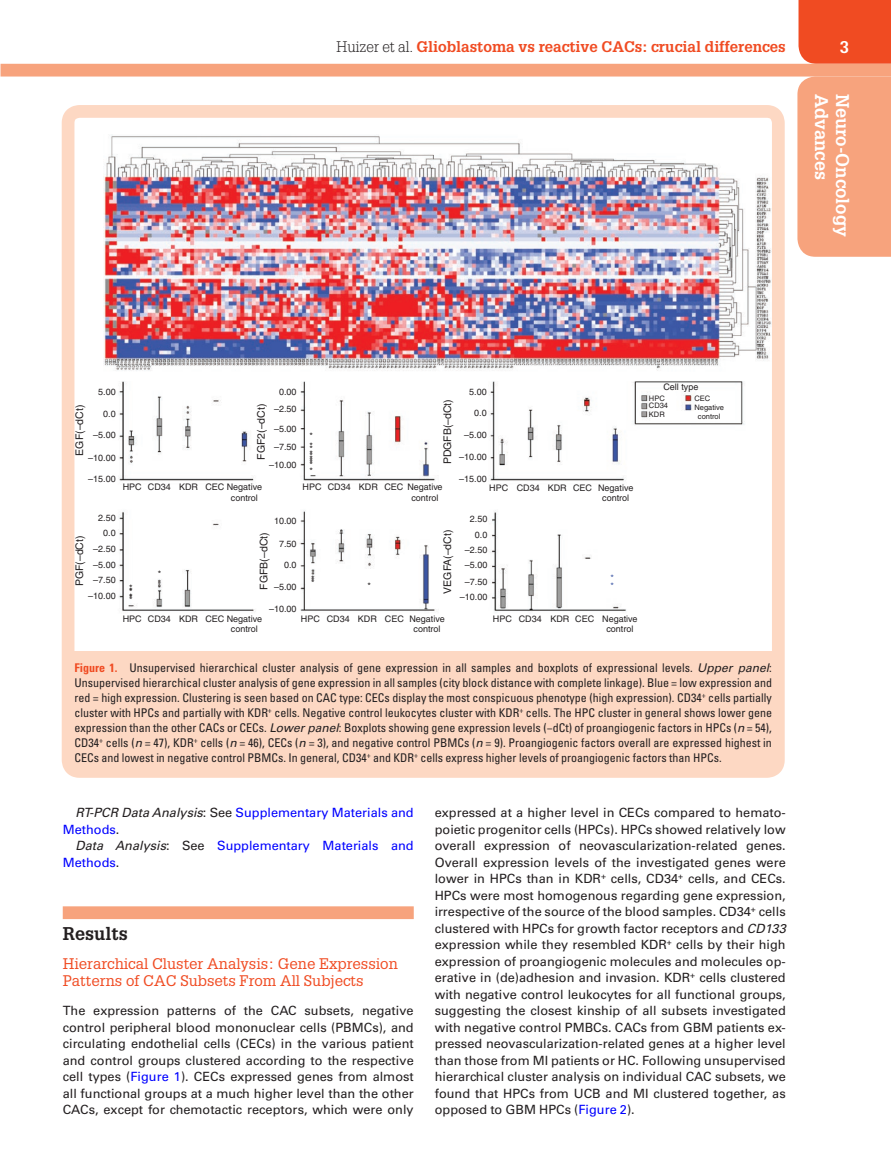
<style>
.page{position:relative;width:891px;height:1175px;background:#fff}
.page>*{position:absolute;margin:0;border:0;box-sizing:border-box;transform-origin:0 0}
.t1{font:700 18px "Glypha LT Std";color:#fff}
.t2{font:700 18px "Glypha LT Std";color:#231f20}
.t3{font:700 16.5px "Glypha LT Std";color:#fff}
.t4{font:15px/16.5px "Glypha LT Std";color:#f04b22}
.t5{font:700 15px "Glypha LT Std";color:#f04b22}
.t6{font:12.75px/16.5px "Univers LT Std";color:#231f20;text-align:justify}
.t7{font:12.75px/16.5px "Univers LT Std";color:#00f}
.t8{font:condensed 12px/15px "Univers LT Std";color:#231f20;text-align:justify}
.t9{font:10.5px "Helvetica";color:#231f20}
.t10{font:9px/10.8px "Helvetica";color:#231f20}
.t11{font:9px/7.6px "Helvetica";color:#3b56a5}
.t12{font:7.5px "Helvetica";color:#231f20}
.s1{font-weight:300;color:#231f20}
.s2{font-weight:700;color:#f04b22}
.s3{font-style:italic;font-stretch:normal}
.s4{font-style:italic;color:#231f20}
.s5{color:#231f20}
.s6{color:#00f}
.s7{font-style:italic}
</style>
<div class="page">
<div style="left:799px;top:0;width:92px;height:64px;background:#f04b22"></div>
<div style="left:1px;top:64px;width:890px;height:12px;background:#f7a37d"></div>
<div style="left:797px;top:76px;width:94px;height:181px;background:#f7a37d"></div>
<div style="left:63px;top:906px;width:351px;height:13px;background:#f7a37d"></div>
<div style="left:65px;top:651px;width:716px;height:118px;background:#fdd8c3"></div>
<img style="left:103px;top:135px;width:668px;height:477px">
<div style="left:62px;top:105px;width:723px;height:672px;border:13px solid #fdd8c3;border-radius:12px"></div>
<p class="t5" style="left:337px;top:37px;width:451px"><span class="s1">Huizer et al.</span> Glioblastoma vs reactive CACs: crucial differences</p>
<p class="t3" style="left:840px;top:37px;width:11px">3</p>
<h1 class="t1" style="left:833px;top:94px;width:88px;rotate:90deg">Advances</h1>
<h1 class="t1" style="left:854px;top:94px;width:145px;rotate:90deg">Neuro-Oncology</h1>
<p class="t10" style="left:98px;top:386px;width:19px">5.00</p>
<p class="t10" style="left:279px;top:386px;width:19px">0.00</p>
<p class="t10" style="left:469px;top:386px;width:19px">5.00</p>
<p class="t10" style="left:663px;top:382px;width:37px">Cell type</p>
<p class="t12" style="left:649px;top:393px;width:17px">HPC</p>
<p class="t12" style="left:695px;top:393px;width:17px">CEC</p>
<p class="t12" style="left:695px;top:402px;width:31px">Negative</p>
<p class="t12" style="left:698px;top:411px;width:24px">control</p>
<p class="t9" style="left:73px;top:455px;width:52px;rotate:-90deg">EGF(–dCt)</p>
<p class="t9" style="left:255px;top:460px;width:58px;rotate:-90deg">FGF2(–dCt)</p>
<p class="t9" style="left:441px;top:464px;width:67px;rotate:-90deg">PDGFB(–dCt)</p>
<p class="t12" style="left:649px;top:401px;width:21px">CD34</p>
<p class="t10" style="left:274px;top:400px;width:24px;line-height:19.2px">–2.50 –5.00</p>
<p class="t10" style="left:474px;top:407px;width:14px">0.0</p>
<p class="t12" style="left:649px;top:410px;width:17px">KDR</p>
<p class="t10" style="left:464px;top:429px;width:24px">–5.00</p>
<p class="t10" style="left:459px;top:451px;width:29px">–10.00</p>
<p class="t10" style="left:459px;top:473px;width:29px">–15.00</p>
<p class="t10" style="left:103px;top:408px;width:14px">0.0</p>
<p class="t10" style="left:93px;top:430px;width:24px">–5.00</p>
<p class="t10" style="left:88px;top:452px;width:29px">–10.00</p>
<p class="t10" style="left:88px;top:473px;width:29px">–15.00</p>
<p class="t10" style="left:98px;top:512px;width:19px">2.50</p>
<p class="t10" style="left:274px;top:515px;width:24px">10.00</p>
<p class="t10" style="left:465px;top:511px;width:24px;line-height:15.3px;text-align:right">2.50<br>0.0 –2.50 –5.00</p>
<p class="t10" style="left:460px;top:574px;width:29px;line-height:15.5px;text-align:center">–7.50 –10.00</p>
<p class="t10" style="left:309px;top:431px;width:5px">* **</p>
<p class="t10" style="left:309px;top:454px;width:5px">****** *</p>
<p class="t10" style="left:269px;top:437px;width:29px;line-height:18.3px;text-align:center">–7.50 –10.00</p>
<p class="t10" style="left:231px;top:482px;width:33px;text-indent:-108px">HPC CD34 KDR CEC Negative control</p>
<p class="t10" style="left:411px;top:482px;width:33px;text-indent:-109px">HPC CD34 KDR CEC Negative control</p>
<p class="t10" style="left:602px;top:482px;width:33px;text-indent:-113px">HPC CD34 KDR CEC Negative control</p>
<p class="t10" style="left:93px;top:525px;width:24px;line-height:15.9px;text-align:justify;text-indent:10px">0.0 –2.50 –5.00</p>
<p class="t10" style="left:88px;top:571px;width:29px;line-height:16.5px;text-align:center">–7.50 –10.00</p>
<p class="t9" style="left:441px;top:593px;width:65px;rotate:-90deg">VEGFA(–dCt)</p>
<p class="t9" style="left:73px;top:586px;width:52px;rotate:-90deg">PGF(–dCt)</p>
<p class="t9" style="left:258px;top:589px;width:59px;rotate:-90deg">FGFB(–dCt)</p>
<p class="t10" style="left:279px;top:538px;width:19px">7.50</p>
<p class="t10" style="left:284px;top:560px;width:14px">0.0</p>
<p class="t10" style="left:274px;top:582px;width:24px">–5.00</p>
<p class="t10" style="left:269px;top:603px;width:29px">–10.00</p>
<p class="t10" style="left:158px;top:568px;width:5px">*</p>
<p class="t11" style="left:610px;top:574px;width:5px">* *</p>
<p class="t10" style="left:311px;top:576px;width:5px">***</p>
<p class="t10" style="left:367px;top:580px;width:5px">*</p>
<p class="t10" style="left:129px;top:584px;width:5px">**</p>
<p class="t10" style="left:129px;top:593px;width:5px">***</p>
<p class="t10" style="left:231px;top:613px;width:33px;text-indent:-83px">CD34 KDR CEC Negative control</p>
<p class="t10" style="left:301px;top:613px;width:145px">HPC CD34 KDR CEC Negative</p>
<p class="t10" style="left:519px;top:613px;width:25px">CD34</p>
<p class="t10" style="left:414px;top:624px;width:29px">control</p>
<p class="t10" style="left:123px;top:613px;width:20px">HPC</p>
<p class="t10" style="left:493px;top:613px;width:20px">HPC</p>
<p class="t10" style="left:606px;top:613px;width:33px;text-indent:-56px">KDR CEC Negative control</p>
<p class="t8" style="left:74px;top:660px;width:699px"><span class="s2">Figure 1.</span> Unsupervised hierarchical cluster analysis of gene expression in all samples and boxplots of expressional levels. <span class="s3">Upper panel</span>:<br>Unsupervised hierarchical cluster analysis of gene expression in all samples (city block distance with complete linkage). Blue = low expression and red = high expression. Clustering is seen based on CAC type: CECs display the most conspicuous phenotype (high expression). CD34<sup>+</sup> cells partially cluster with HPCs and partially with KDR<sup>+</sup> cells. Negative control leukocytes cluster with KDR<sup>+</sup> cells. The HPC cluster in general shows lower gene expression than the other CACs or CECs. <span class="s3">Lower panel</span>: Boxplots showing gene expression levels (−dCt) of proangiogenic factors in HPCs (<span class="s3">n</span> = 54), CD34<sup>+</sup> cells (<span class="s3">n</span> = 47), KDR<sup>+</sup> cells (<span class="s3">n</span> = 46), CECs (<span class="s3">n</span> = 3), and negative control PBMCs (<span class="s3">n</span> = 9). Proangiogenic factors overall are expressed highest in CECs and lowest in negative control PBMCs. In general, CD34<sup>+</sup> and KDR<sup>+</sup> cells express higher levels of proangiogenic factors than HPCs.</p>
<p class="t7" style="left:63px;top:804px;width:353px;text-indent:13px"><span class="s4">RT-PCR Data Analysis</span><span class="s5">: See</span> Supplementary Materials and<br>Methods<span class="s5">.</span></p>
<p class="t7" style="left:63px;top:837px;width:353px;text-indent:13px"><span class="s4">Data Analysis</span><span class="s5">: See</span> Supplementary Materials and<br>Methods<span class="s5">.</span></p>
<h1 class="t2" style="left:63px;top:922px;width:66px">Results</h1>
<p class="t4" style="left:63px;top:955px;width:337px">Hierarchical Cluster Analysis: Gene Expression<br>Patterns of CAC Subsets From All Subjects</p>
<p class="t6" style="left:63px;top:1002px;width:353px">The expression patterns of the CAC subsets, negative control peripheral blood mononuclear cells (PBMCs), and circulating endothelial cells (CECs) in the various patient and control groups clustered according to the respective cell types (<span class="s6">Figure 1</span>). CECs expressed genes from almost all functional groups at a much higher level than the other CACs, except for chemotactic receptors, which were only</p>
<p class="t6" style="left:435px;top:804px;width:353px">expressed at a higher level in CECs compared to hemato&shy;poietic progenitor cells (HPCs). HPCs showed relatively low overall expression of neovascularization-related genes.<br>Overall expression levels of the investigated genes were lower in HPCs than in KDR<sup>+</sup> cells, CD34<sup>+</sup> cells, and CECs.<br>HPCs were most homogenous regarding gene expression, irrespective of the source of the blood samples. CD34<sup>+</sup> cells clustered with HPCs for growth factor receptors and <span class="s7">CD133 </span>expression while they resembled KDR<sup>+</sup> cells by their high expression of proangiogenic molecules and molecules op&shy;erative in (de)adhesion and invasion. KDR<sup>+</sup> cells clustered with negative control leukocytes for all functional groups, suggesting the closest kinship of all subsets investigated with negative control PMBCs. CACs from GBM patients ex&shy;pressed neovascularization-related genes at a higher level than those from MI patients or HC. Following unsupervised hierarchical cluster analysis on individual CAC subsets, we found that HPCs from UCB and MI clustered together, as opposed to GBM HPCs (<span class="s6">Figure 2</span>).</p>
</div>
